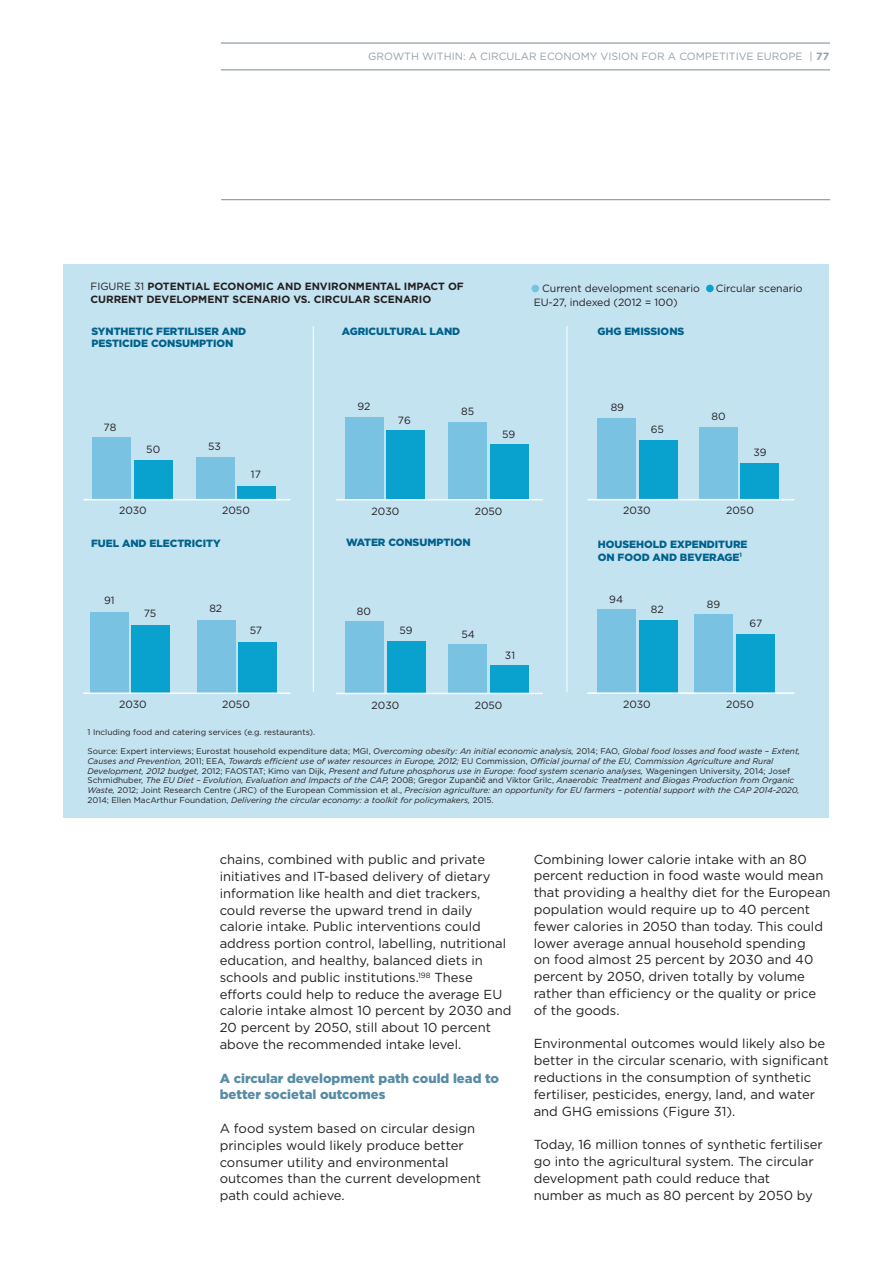
<style>
.page{position:relative;width:893px;height:1263px;background:#fff}
.page>*{position:absolute;margin:0;border:0;box-sizing:border-box;transform-origin:0 0}
.t1{font:13.05px/16.8px "Gotham";color:#231f20}
.t2{font:900 13.05px/16.8px "Gotham";color:#588da6}
.t3{font:10.5px "Gotham";color:#231f20}
.t4{font:900 10.5px "Gotham";letter-spacing:-.005em;color:#00618b}
.t5{font:700 10.5px/12.6px "Gotham";letter-spacing:-.005em;color:#231f20}
.t6{font:10.5px "Gotham";color:#94a0a9}
.t7{font:italic 8.25px/9.8px "Gotham";color:#231f20}
.t8{font:8.25px "Gotham";color:#231f20}
.s1{font-weight:700}
.s2{font-weight:400}
.s3{font-style:normal}
.s4{font-family:"Helvetica";font-style:normal}
</style>
<div class="page">
<div style="left:64px;top:264px;width:765px;height:553px;background:#c4e3f1"></div>
<div style="left:597px;top:610px;width:39px;height:83px;background:#79c2e1"></div>
<div style="left:639px;top:620px;width:39px;height:73px;background:#09a2cf"></div>
<div style="left:694px;top:614px;width:39px;height:79px;background:#79c2e1"></div>
<div style="left:736px;top:634px;width:39px;height:59px;background:#09a2cf"></div>
<div style="left:90px;top:612px;width:39px;height:82px;background:#79c2e1"></div>
<div style="left:132px;top:626px;width:38px;height:67px;background:#09a2cf"></div>
<div style="left:197px;top:620px;width:38px;height:73px;background:#79c2e1"></div>
<div style="left:238px;top:642px;width:39px;height:51px;background:#09a2cf"></div>
<hr style="left:221px;top:43px;width:609px;height:1px;background:#768b95">
<hr style="left:221px;top:70px;width:609px;height:1px;background:#768b95">
<hr style="left:221px;top:199px;width:609px;height:1px;background:#768b95">
<div style="left:706px;top:285px;width:8px;height:7px;background:#09a2cf;border-radius:50%"></div>
<div style="left:531px;top:285px;width:8px;height:7px;background:#79c2e1;border-radius:50%"></div>
<hr style="left:83px;top:692px;width:207px;height:2px;background:#fff">
<hr style="left:336px;top:499px;width:207px;height:1px;background:#fff">
<hr style="left:587px;top:692px;width:207px;height:2px;background:#fff">
<hr style="left:313px;top:326px;width:1px;height:366px;background:#fff">
<hr style="left:567px;top:326px;width:1px;height:366px;background:#fff">
<div style="left:92px;top:437px;width:39px;height:62px;background:#79c2e1"></div>
<div style="left:134px;top:460px;width:39px;height:39px;background:#09a2cf"></div>
<div style="left:196px;top:457px;width:38px;height:42px;background:#79c2e1"></div>
<div style="left:237px;top:486px;width:39px;height:13px;background:#09a2cf"></div>
<div style="left:345px;top:417px;width:38px;height:82px;background:#79c2e1"></div>
<div style="left:386px;top:431px;width:39px;height:68px;background:#09a2cf"></div>
<div style="left:448px;top:423px;width:39px;height:76px;background:#79c2e1"></div>
<div style="left:490px;top:445px;width:38px;height:54px;background:#09a2cf"></div>
<div style="left:597px;top:418px;width:39px;height:81px;background:#79c2e1"></div>
<div style="left:639px;top:440px;width:39px;height:58px;background:#09a2cf"></div>
<div style="left:699px;top:427px;width:38px;height:71px;background:#79c2e1"></div>
<div style="left:740px;top:463px;width:39px;height:35px;background:#09a2cf"></div>
<div style="left:345px;top:622px;width:39px;height:71px;background:#79c2e1"></div>
<div style="left:387px;top:641px;width:38px;height:52px;background:#09a2cf"></div>
<div style="left:449px;top:645px;width:38px;height:48px;background:#79c2e1"></div>
<div style="left:490px;top:666px;width:39px;height:27px;background:#09a2cf"></div>
<hr style="left:83px;top:499px;width:207px;height:1px;background:#fff">
<hr style="left:587px;top:499px;width:207px;height:1px;background:#fff">
<hr style="left:336px;top:693px;width:207px;height:1px;background:#fff">
<p class="t6" style="left:368px;top:50px;width:462px">GROWTH WITHIN: A CIRCULAR ECONOMY VISION FOR A COMPETITIVE EUROPE | <span class="s1">77</span></p>
<p class="t5" style="left:91px;top:280px;width:375px"><span class="s2">FIGURE 31</span> POTENTIAL ECONOMIC AND ENVIRONMENTAL IMPACT OF<br>CURRENT DEVELOPMENT SCENARIO VS. CIRCULAR SCENARIO</p>
<p class="t4" style="left:91px;top:325px;width:156px">SYNTHETIC FERTILISER AND</p>
<p class="t4" style="left:91px;top:337px;width:144px">PESTICIDE CONSUMPTION</p>
<p class="t3" style="left:104px;top:421px;width:14px">78</p>
<p class="t3" style="left:146px;top:443px;width:15px">50</p>
<p class="t3" style="left:208px;top:441px;width:14px">53</p>
<p class="t3" style="left:251px;top:469px;width:12px">17</p>
<p class="t4" style="left:342px;top:325px;width:120px">AGRICULTURAL LAND</p>
<p class="t3" style="left:357px;top:401px;width:14px">92</p>
<p class="t3" style="left:398px;top:414px;width:14px">76</p>
<p class="t3" style="left:461px;top:405px;width:15px">85</p>
<p class="t3" style="left:542px;top:282px;width:159px">Current development scenario</p>
<p class="t3" style="left:716px;top:282px;width:88px">Circular scenario</p>
<p class="t4" style="left:597px;top:325px;width:88px">GHG EMISSIONS</p>
<p class="t3" style="left:534px;top:297px;width:146px">EU-27, indexed (2012 = 100)</p>
<p class="t3" style="left:502px;top:428px;width:15px">59</p>
<p class="t3" style="left:611px;top:401px;width:15px">89</p>
<p class="t3" style="left:651px;top:423px;width:15px">65</p>
<p class="t3" style="left:712px;top:410px;width:16px">80</p>
<p class="t3" style="left:753px;top:447px;width:15px">39</p>
<p class="t3" style="left:119px;top:505px;width:29px">2030</p>
<p class="t3" style="left:222px;top:505px;width:29px">2050</p>
<p class="t3" style="left:623px;top:505px;width:29px">2030</p>
<p class="t3" style="left:726px;top:505px;width:29px">2050</p>
<p class="t3" style="left:372px;top:506px;width:29px">2030</p>
<p class="t3" style="left:475px;top:506px;width:29px">2050</p>
<p class="t4" style="left:91px;top:537px;width:131px">FUEL AND ELECTRICITY</p>
<p class="t4" style="left:346px;top:536px;width:126px">WATER CONSUMPTION</p>
<p class="t3" style="left:104px;top:595px;width:12px">91</p>
<p class="t3" style="left:144px;top:608px;width:14px">75</p>
<p class="t3" style="left:209px;top:602px;width:14px">82</p>
<p class="t3" style="left:250px;top:624px;width:14px">57</p>
<p class="t3" style="left:357px;top:606px;width:16px">80</p>
<p class="t3" style="left:400px;top:624px;width:15px">59</p>
<p class="t3" style="left:461px;top:628px;width:15px">54</p>
<p class="t3" style="left:505px;top:650px;width:12px">31</p>
<p class="t4" style="left:598px;top:538px;width:151px">HOUSEHOLD EXPENDITURE</p>
<p class="t4" style="left:598px;top:551px;width:146px">ON FOOD AND BEVERAGE<sup>1</sup></p>
<p class="t3" style="left:609px;top:593px;width:15px">94</p>
<p class="t3" style="left:651px;top:603px;width:14px">82</p>
<p class="t3" style="left:707px;top:598px;width:15px">89</p>
<p class="t3" style="left:749px;top:617px;width:14px">67</p>
<p class="t3" style="left:119px;top:698px;width:29px">2030</p>
<p class="t3" style="left:222px;top:698px;width:29px">2050</p>
<p class="t3" style="left:372px;top:700px;width:29px">2030</p>
<p class="t3" style="left:475px;top:700px;width:29px">2050</p>
<p class="t3" style="left:623px;top:698px;width:29px">2030</p>
<p class="t3" style="left:726px;top:698px;width:29px">2050</p>
<p class="t8" style="left:88px;top:727px;width:229px">1 Including food and catering services (e.g. restaurants).</p>
<p class="t7" style="left:88px;top:746px;width:714px"><span class="s3">Source: Expert interviews; Eurostat household expenditure data; MGI,</span> Overcoming obesity: An initial economic analysis, <span class="s3">2014; FAO,</span> Global food losses and food waste – Extent, Causes and Prevention, <span class="s3">2011; EEA,</span> Towards efficient use of water resources in Europe, 2012; <span class="s3">EU Commission,</span> Official journal of the EU, Commission Agriculture and Rural Development, 2012 budget, <span class="s3">2012; FAOSTAT; Kimo van Dijk,</span> Present and future phosphorus use in Europe: food system scenario analyses, <span class="s3">Wageningen University, 2014; Josef Schmidhuber,</span> The EU Diet – Evolution, Evaluation and Impacts of the CAP, <span class="s3">2008; Gregor Zupan</span><span class="s4">č</span><span class="s3">i</span><span class="s4">č</span> <span class="s3">and Viktor Grilc,</span> Anaerobic Treatment and Biogas Production from Organic Waste, <span class="s3">2012; Joint Research Centre (JRC) of the European Commission et al.,</span> Precision agriculture: an opportunity for EU farmers – potential support with the CAP 2014-2020, <span class="s3">2014; Ellen MacArthur Foundation,</span> Delivering the circular economy: a toolkit for policymakers, <span class="s3">2015.</span></p>
<p class="t1" style="left:220px;top:851px;width:293px">chains, combined with public and private initiatives and IT-based delivery of dietary information like health and diet trackers, could reverse the upward trend in daily calorie intake. Public interventions could address portion control, labelling, nutritional education, and healthy, balanced diets in schools and public institutions.<sup>198</sup> These efforts could help to reduce the average EU calorie intake almost 10 percent by 2030 and 20 percent by 2050, still about 10 percent above the recommended intake level.</p>
<p class="t2" style="left:220px;top:1069px;width:281px">A circular development path could lead to better societal outcomes</p>
<p class="t1" style="left:220px;top:1120px;width:257px">A food system based on circular design principles would likely produce better consumer utility and environmental</p>
<p class="t1" style="left:220px;top:1170px;width:263px">outcomes than the current development</p>
<p class="t1" style="left:220px;top:1187px;width:127px">path could achieve.</p>
<p class="t1" style="left:534px;top:850px;width:298px">Combining lower calorie intake with an 80 percent reduction in food waste would mean that providing a healthy diet for the European population would require up to 40 percent fewer calories in 2050 than today. This could lower average annual household spending<br>on food almost 25 percent by 2030 and 40 percent by 2050, driven totally by volume rather than efficiency or the quality or price of the goods.</p>
<p class="t1" style="left:534px;top:1035px;width:297px">Environmental outcomes would likely also be better in the circular scenario, with significant reductions in the consumption of synthetic fertiliser, pesticides, energy, land, and water and GHG emissions (Figure 31).</p>
<p class="t1" style="left:534px;top:1136px;width:291px">Today, 16 million tonnes of synthetic fertiliser go into the agricultural system. The circular development path could reduce that number as much as 80 percent by 2050 by</p>
</div>
